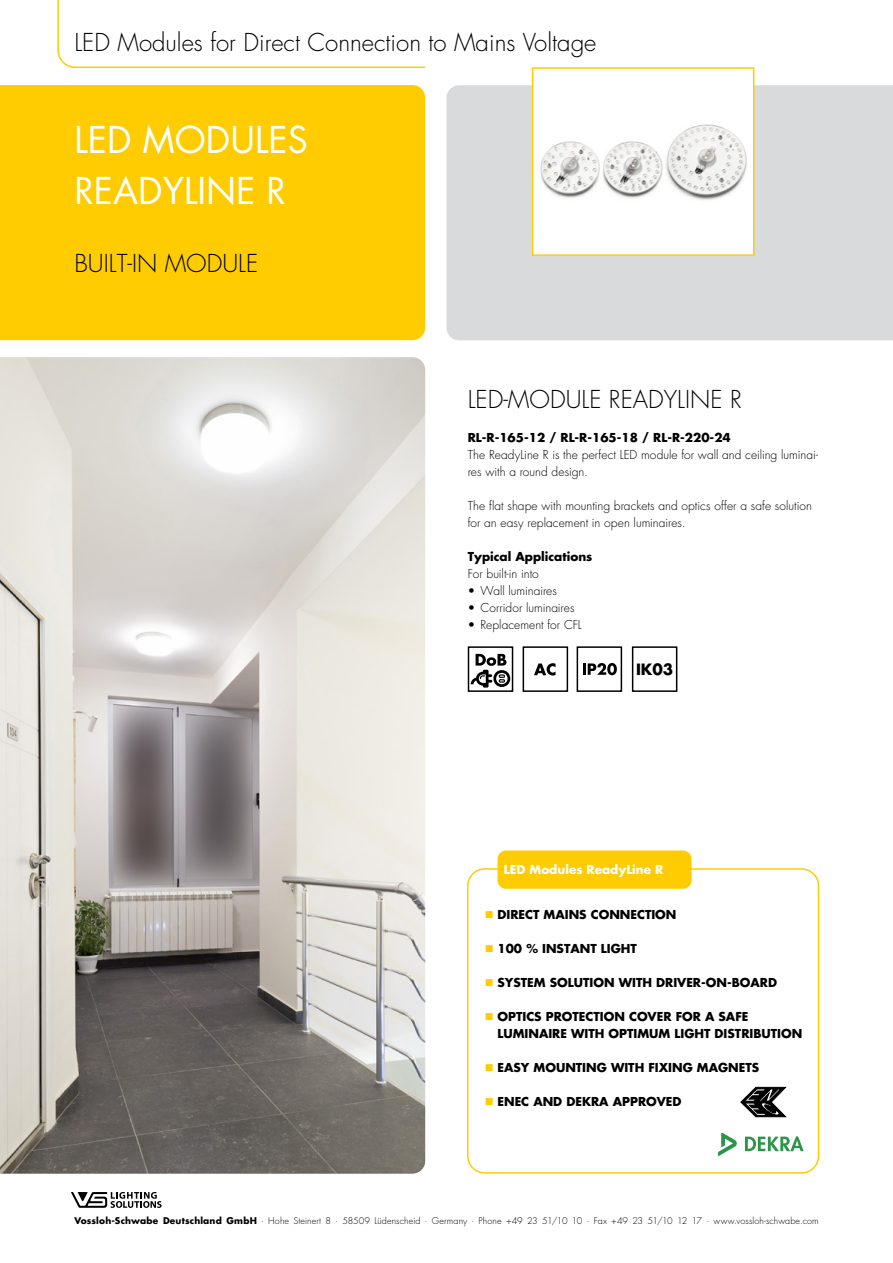
<style>
.page{position:relative;width:893px;height:1263px;background:#fff}
.page>*{position:absolute;margin:0;border:0;box-sizing:border-box;transform-origin:0 0}
.t1{font:36px/51px "Futura";color:#fff}
.t2{font:300 24px "Futura";color:#000}
.t3{font:700 15.15px "Futura";color:#000}
.t4{font:300 12px/17px "Futura";color:#000}
.t5{font:700 12px/17px "Futura";color:#000}
.t6{font:700 12px "Futura";color:#fff}
.t7{font:300 9px "Futura";letter-spacing:.01em;color:#000}
.s1{font-weight:700}
</style>
<div class="page">
<div style="left:0;top:85px;width:425px;height:255px;background:#fecc00"></div>
<div style="left:446px;top:85px;width:447px;height:255px;background:#d9dadb"></div>
<svg style="left:71px;top:1192px;width:91px;height:16px"></svg>
<div style="left:533px;top:68px;width:221px;height:187px;background:#fff"></div>
<img style="left:540px;top:124px;width:207px;height:76px">
<div style="left:532px;top:67px;width:222px;height:189px;border:2px solid #fecc00"></div>
<svg style="left:57px;top:0;width:369px;height:68px"></svg>
<div style="left:467px;top:868px;width:352px;height:306px;border:2px solid #fecc00;border-radius:17px"></div>
<div style="left:497px;top:850px;width:195px;height:39px;background:#fecc00;border-radius:9px"></div>
<svg style="left:583px;top:663px;width:34px;height:12px"></svg>
<div style="left:577px;top:646px;width:45px;height:46px;border:2px solid #000"></div>
<div style="left:632px;top:646px;width:45px;height:46px;border:2px solid #000"></div>
<svg style="left:471px;top:654px;width:39px;height:34px"></svg>
<div style="left:468px;top:646px;width:45px;height:46px;border:2px solid #000"></div>
<svg style="left:534px;top:663px;width:21px;height:12px"></svg>
<div style="left:523px;top:646px;width:45px;height:46px;border:2px solid #000"></div>
<svg style="left:741px;top:1087px;width:45px;height:30px"></svg>
<svg style="left:745px;top:1136px;width:59px;height:15px"></svg>
<svg style="left:718px;top:1133px;width:19px;height:23px"></svg>
<img style="left:0;top:357px;width:425px;height:817px">
<h2 class="t2" style="left:74px;top:27px;width:524px">LED Modules for Direct Connection to Mains Voltage</h2>
<h1 class="t1" style="left:74px;top:115px;width:235px">LED MODULES<br>READYLINE R</h1>
<h2 class="t2" style="left:74px;top:249px;width:185px">BUILT-IN MODULE</h2>
<h2 class="t2" style="left:468px;top:385px;width:275px">LED-MODULE READYLINE R</h2>
<p class="t5" style="left:468px;top:429px;width:265px">RL-R-165-12 / RL-R-165-18 / RL-R-220-24</p>
<p class="t4" style="left:468px;top:447px;width:352px">The ReadyLine R is the perfect LED module for wall and ceiling luminai&shy;res with a round design.</p>
<p class="t4" style="left:468px;top:498px;width:346px">The flat shape with mounting brackets and optics offer a safe solution for an easy replacement in open luminaires.</p>
<p class="t5" style="left:468px;top:548px;width:126px">Typical Applications</p>
<p class="t4" style="left:468px;top:566px;width:73px">For built-in into</p>
<p class="t4" style="left:468px;top:583px;width:91px">• Wall luminaires</p>
<p class="t4" style="left:468px;top:600px;width:108px">• Corridor luminaires</p>
<p class="t4" style="left:468px;top:617px;width:116px">• Replacement for CFL</p>
<p class="t3" style="left:636px;top:659px;width:39px">I 03</p>
<p class="t3" style="left:641px;top:659px;width:13px">K</p>
<p class="t6" style="left:504px;top:862px;width:161px">LED Modules ReadyLine R</p>
<p class="t5" style="left:497px;top:905px;width:180px">DIRECT MAINS CONNECTION</p>
<p class="t5" style="left:497px;top:939px;width:141px">100 % INSTANT LIGHT</p>
<p class="t5" style="left:497px;top:973px;width:281px">SYSTEM SOLUTION WITH DRIVER-ON-BOARD</p>
<p class="t5" style="left:497px;top:1007px;width:306px">OPTICS PROTECTION COVER FOR A SAFE<br>LUMINAIRE WITH OPTIMUM LIGHT DISTRIBUTION</p>
<p class="t5" style="left:497px;top:1058px;width:263px">EASY MOUNTING WITH FIXING MAGNETS</p>
<p class="t5" style="left:497px;top:1092px;width:186px">ENEC AND DEKRA APPROVED</p>
<p class="t7" style="left:74px;top:1216px;width:746px"><span class="s1">Vossloh-Schwabe Deutschland GmbH</span> · Hohe Steinert 8 · 58509 Lüdenscheid · Germany · Phone +49 23 51/10 10 · Fax +49 23 51/10 12 17 · www.vossloh-schwabe.com</p>
</div>
